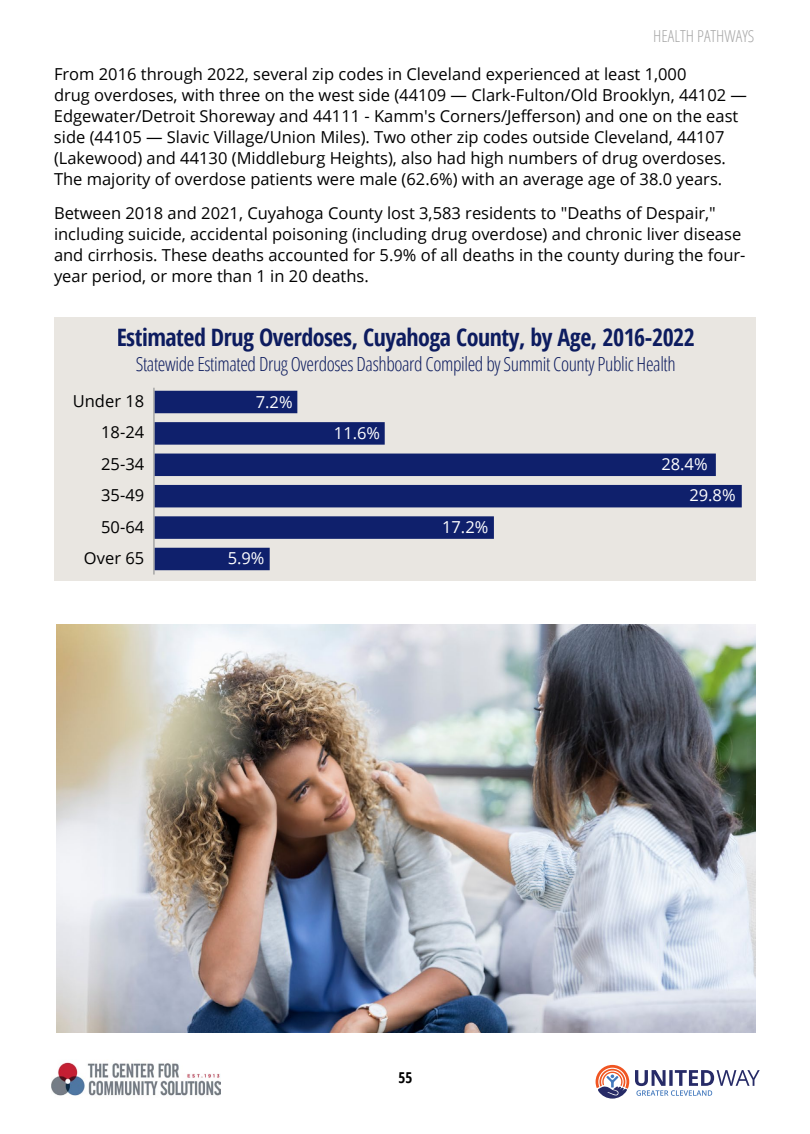
<style>
.page{position:relative;width:810px;height:1134px;background:#fff}
.page>*{position:absolute;margin:0;border:0;box-sizing:border-box;transform-origin:0 0}
.t1{font:700 condensed 24px "Open Sans";letter-spacing:-.02em;color:#0f206c}
.t2{font:300 19.5px "Open Sans Condensed";letter-spacing:-.02em;color:#0f206c}
.t3{font:16.5px/21px "Open Sans";color:#000}
.t4{font:16.5px/31.2px "Open Sans";color:#fff}
.t5{font:300 condensed 16.5px "Open Sans";color:#a6a6a6}
.t6{font:700 condensed 15px "Open Sans";color:#000}
</style>
<div class="page">
<img style="left:51px;top:1062px;width:170px;height:34px">
<svg style="left:596px;top:1065px;width:33px;height:34px"></svg>
<svg style="left:635px;top:1070px;width:125px;height:26px"></svg>
<div style="left:54px;top:317px;width:702px;height:263px;background:#e9e6e1"></div>
<img style="left:56px;top:624px;width:700px;height:409px">
<hr style="left:153px;top:388px;width:2px;height:187px;background:#a6a6a6">
<div style="left:155px;top:391px;width:142px;height:22px;background:#0f206c"></div>
<div style="left:155px;top:422px;width:230px;height:23px;background:#0f206c"></div>
<div style="left:155px;top:454px;width:561px;height:22px;background:#0f206c"></div>
<div style="left:155px;top:485px;width:587px;height:22px;background:#0f206c"></div>
<div style="left:155px;top:516px;width:339px;height:23px;background:#0f206c"></div>
<div style="left:155px;top:548px;width:115px;height:22px;background:#0f206c"></div>
<p class="t5" style="left:653px;top:25px;width:103px">HEALTH PATHWAYS</p>
<p class="t3" style="left:54px;top:63px;width:695px">From 2016 through 2022, several zip codes in Cleveland experienced at least 1,000<br>drug overdoses, with three on the west side (44109 — Clark-Fulton/Old Brooklyn, 44102 — Edgewater/Detroit Shoreway and 44111 - Kamm's Corners/Jefferson) and one on the east side (44105 — Slavic Village/Union Miles). Two other zip codes outside Cleveland, 44107 (Lakewood) and 44130 (Middleburg Heights), also had high numbers of drug overdoses.<br>The majority of overdose patients were male (62.6%) with an average age of 38.0 years.</p>
<p class="t3" style="left:54px;top:203px;width:693px">Between 2018 and 2021, Cuyahoga County lost 3,583 residents to "Deaths of Despair," including suicide, accidental poisoning (including drug overdose) and chronic liver disease and cirrhosis. These deaths accounted for 5.9% of all deaths in the county during the four&shy;year period, or more than 1 in 20 deaths.</p>
<h1 class="t1" style="left:117px;top:320px;width:580px">Estimated Drug Overdoses, Cuyahoga County, by Age, 2016-2022</h1>
<p class="t2" style="left:136px;top:351px;width:542px">Statewide Estimated Drug Overdoses Dashboard Compiled by Summit County Public Health</p>
<p class="t4" style="left:256px;top:386px;width:38px">7.2%</p>
<p class="t4" style="left:334px;top:417px;width:48px">11.6%</p>
<p class="t3" style="left:73px;top:385px;width:73px;line-height:31.5px;text-align:right">Under 18<br>18-24<br>25-34<br>35-49<br>50-64<br>Over 65</p>
<p class="t4" style="left:689px;top:448px;width:48px;text-indent:-28px">28.4%<br>29.8%</p>
<p class="t4" style="left:442px;top:511px;width:48px">17.2%</p>
<p class="t4" style="left:228px;top:542px;width:38px">5.9%</p>
<p class="t6" style="left:399px;top:1067px;width:15px">55</p>
</div>
